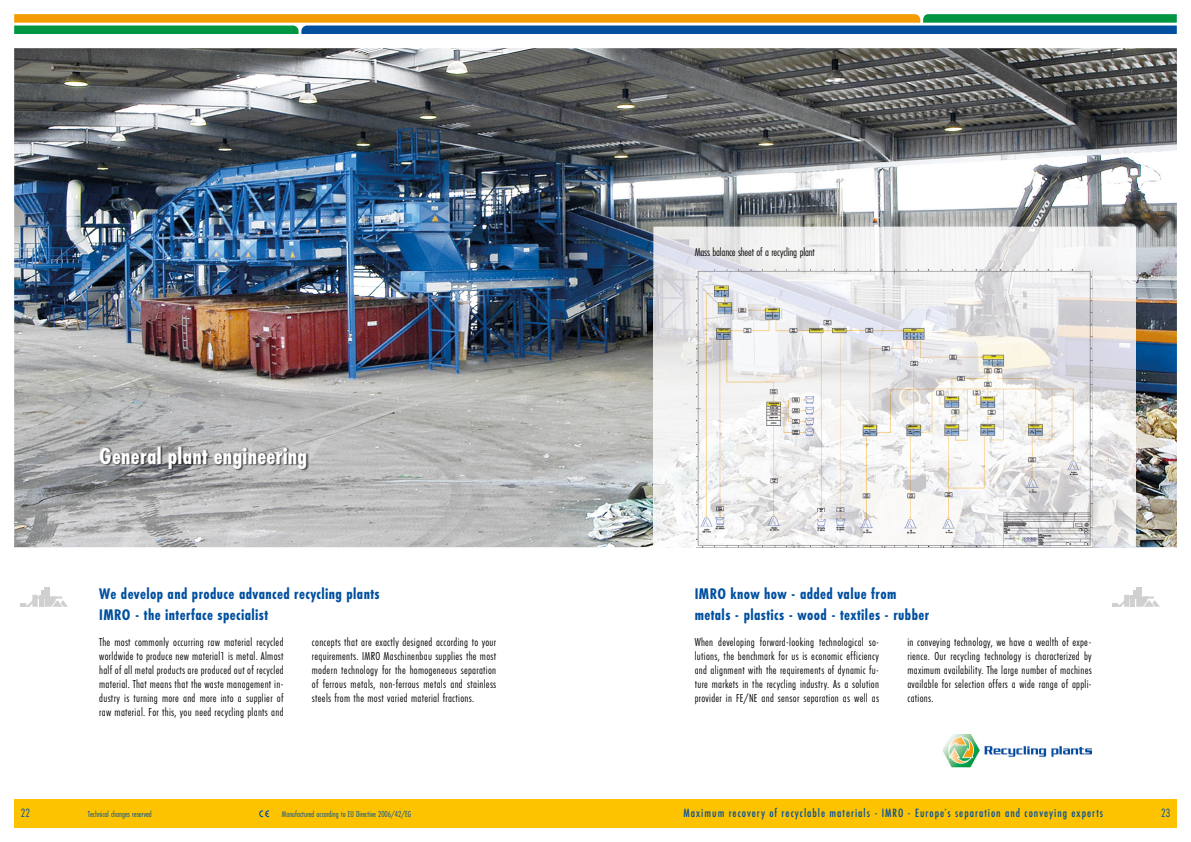
<style>
.page{position:relative;width:1191px;height:842px;background:#fff}
.page>*{position:absolute;margin:0;border:0;box-sizing:border-box;transform-origin:0 0}
.t1{font:700 24px "Futura PT Cond";letter-spacing:.01em;color:#fff}
.t2{font:700 16px/21px "Futura PT Cond";letter-spacing:.025em;color:#004f9f}
.t3{font:500 12.5px "Futura PT Cond";letter-spacing:.08em;color:#004f9f}
.t4{font:12.5px "Futura PT Cond";color:#004f9f}
.t5{font:12px/14px "Futura PT Cond";letter-spacing:.025em;color:#000;text-align:justify}
.t6{font:12px "Futura PT Cond";letter-spacing:-.015em;color:#000}
.t7{font:9px "Futura PT Cond";color:#004f9f}
</style>
<div class="page">
<svg style="left:14px;top:14px;width:1162px;height:20px;background:#789166"></svg>
<div style="left:14px;top:799px;width:1162px;height:29px;background:#fdc300"></div>
<img style="left:14px;top:48px;width:1162px;height:499px">
<svg style="left:667px;top:547px;width:468px;height:1px"></svg>
<img style="left:653px;top:227px;width:482px;height:71px">
<img style="left:653px;top:298px;width:43px;height:249px">
<img style="left:1092px;top:298px;width:43px;height:249px">
<img style="left:696px;top:547px;width:396px;height:1px">
<img style="left:696px;top:269px;width:396px;height:278px">
<div style="left:45px;top:587px;width:5px;height:12px;background:#d0d0d0"></div>
<svg style="left:20px;top:590px;width:48px;height:17px"></svg>
<img style="left:942px;top:734px;width:149px;height:33px">
<div style="left:1136px;top:587px;width:5px;height:12px;background:#d0d0d0"></div>
<svg style="left:1112px;top:590px;width:47px;height:17px"></svg>
<svg style="left:259px;top:810px;width:10px;height:7px"></svg>
<img style="left:100px;top:446px;width:208px;height:24px">
<h1 class="t1" style="left:99px;top:442px;width:209px">General plant engineering</h1>
<h2 class="t2" style="left:99px;top:583px;width:282px">We develop and produce advanced recycling plants<br>IMRO - the interface specialist</h2>
<p class="t5" style="left:99px;top:635px;width:186px">The most commonly occurring raw material recycled worldwide to produce new material1 is metal. Almost half of all metal products are produced out of recycled material. That means that the waste management in&shy;dustry is turning more and more into a supplier of raw material. For this, you need recycling plants and</p>
<p class="t5" style="left:312px;top:635px;width:186px">concepts that are exactly designed according to your requirements. IMRO Maschinenbau supplies the most modern technology for the homogeneous separation of ferrous metals, non-ferrous metals and stainless steels from the most varied material fractions.</p>
<p class="t6" style="left:694px;top:245px;width:122px">Mass balance sheet of a recycling plant</p>
<h2 class="t2" style="left:694px;top:583px;width:236px">IMRO know how - added value from metals - plastics - wood - textiles - rubber</h2>
<p class="t5" style="left:694px;top:635px;width:186px">When developing forward-looking technological so&shy;lutions, the benchmark for us is economic efficiency and alignment with the requirements of dynamic fu&shy;ture markets in the recycling industry. As a solution provider in FE/NE and sensor separation as well as</p>
<p class="t5" style="left:907px;top:635px;width:186px">in conveying technology, we have a wealth of expe&shy;rience. Our recycling technology is characterized by maximum availability. The large number of machines available for selection offers a wide range of appli&shy;cations.</p>
<p class="t7" style="left:88px;top:808px;width:65px">Technical changes reserved</p>
<p class="t7" style="left:282px;top:808px;width:131px">Manufactured according to EU Directive 2006/42/EG</p>
<p class="t3" style="left:683px;top:806px;width:421px">Maximum recovery of recyclable materials - IMRO - Europe´s separation and conveying experts</p>
<p class="t4" style="left:21px;top:806px;width:11px">22</p>
<p class="t4" style="left:1161px;top:806px;width:11px">23</p>
</div>
